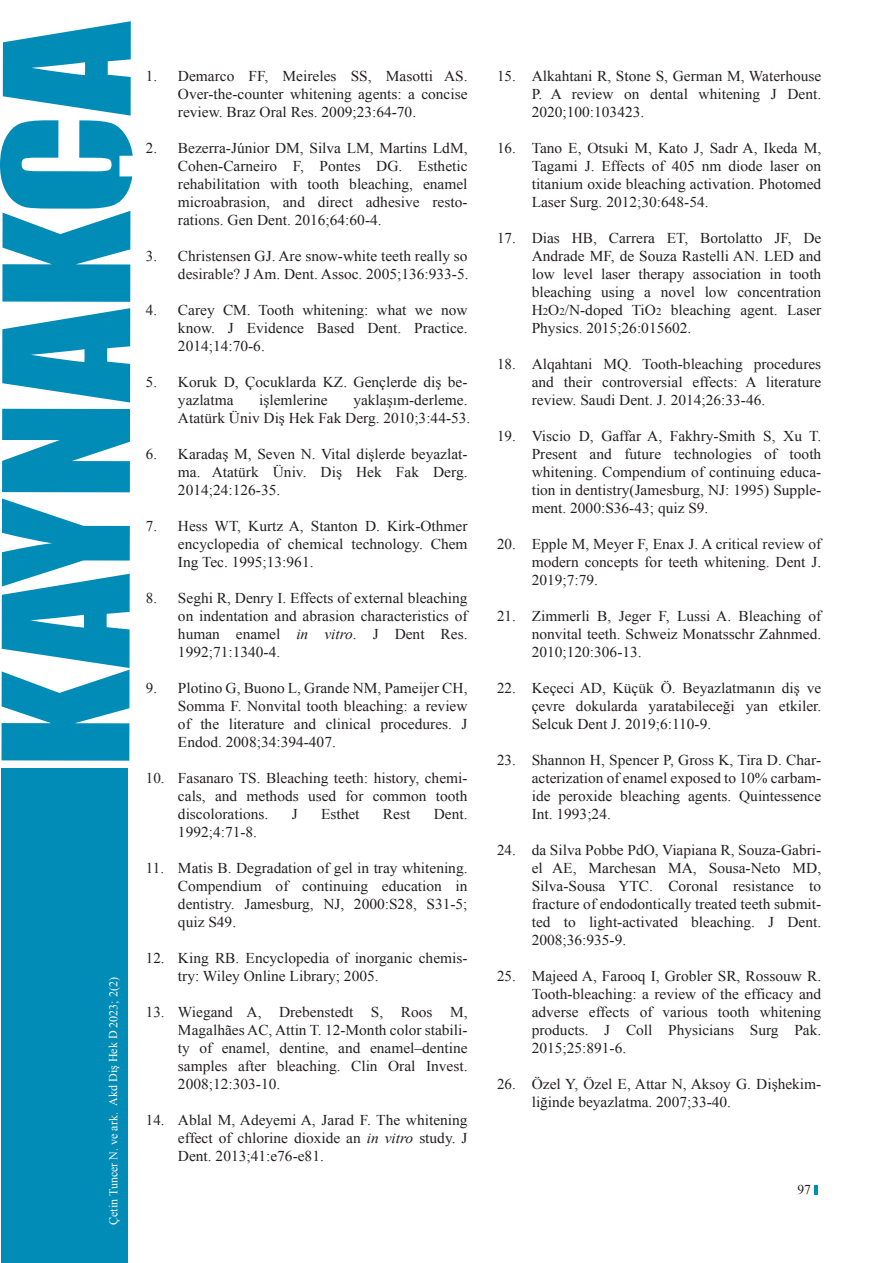
<style>
.page{position:relative;width:893px;height:1263px;background:#fff}
.page>*{position:absolute;margin:0;border:0;box-sizing:border-box;transform-origin:0 0}
.t1{font:15px/18px "Times New Roman";color:#231f20;text-align:justify}
.t2{font:13.5px "Times New Roman";color:#231f20}
.t3{font:12px "Times New Roman";letter-spacing:-.005em;color:#fff}
.s1{font-style:italic}
.s2{font-size:10.5px}
</style>
<div class="page">
<div style="left:1px;top:768px;width:127px;height:494px;background:#008cb7"></div>
<svg style="left:2px;top:498px;width:128px;height:263px"></svg>
<svg style="left:2px;top:409px;width:128px;height:83px;background:#1c98bf"></svg>
<svg style="left:2px;top:308px;width:128px;height:94px"></svg>
<svg style="left:0;top:21px;width:133px;height:281px"></svg>
<svg style="left:814px;top:1185px;width:4px;height:9px"></svg>
<p class="t3" style="left:105px;top:1105px;width:130px;rotate:-90deg">Akd Diş Hek D 2023; 2(2)</p>
<p class="t3" style="left:105px;top:1225px;width:114px;rotate:-90deg">Çetin Tuncer N. ve ark.</p>
<p class="t1" style="left:146px;top:67px;width:13px">1.</p>
<p class="t1" style="left:146px;top:139px;width:13px">2.</p>
<p class="t1" style="left:146px;top:247px;width:13px">3.</p>
<p class="t1" style="left:146px;top:301px;width:13px">4.</p>
<p class="t1" style="left:146px;top:373px;width:13px">5.</p>
<p class="t1" style="left:146px;top:445px;width:13px">6.</p>
<p class="t1" style="left:146px;top:517px;width:13px">7.</p>
<p class="t1" style="left:146px;top:589px;width:13px">8.</p>
<p class="t1" style="left:146px;top:679px;width:13px">9.</p>
<p class="t1" style="left:146px;top:769px;width:20px">10.</p>
<p class="t1" style="left:146px;top:859px;width:20px">11.</p>
<p class="t1" style="left:146px;top:949px;width:20px">12.</p>
<p class="t1" style="left:146px;top:1003px;width:20px">13.</p>
<p class="t1" style="left:146px;top:1111px;width:20px">14.</p>
<p class="t1" style="left:178px;top:67px;width:291px">Demarco FF, Meireles SS, Masotti AS.<br>Over-the-counter whitening agents: a concise review. Braz Oral Res. 2009;23:64-70.</p>
<p class="t1" style="left:178px;top:139px;width:291px">Bezerra-Júnior DM, Silva LM, Martins LdM, Cohen-Carneiro F, Pontes DG. Esthetic rehabilitation with tooth bleaching, enamel microabrasion, and direct adhesive resto&shy;rations. Gen Dent. 2016;64:60-4.</p>
<p class="t1" style="left:178px;top:247px;width:292px">Christensen GJ. Are snow-white teeth really so desirable? J Am. Dent. Assoc. 2005;136:933-5.</p>
<p class="t1" style="left:178px;top:301px;width:291px">Carey CM. Tooth whitening: what we now know. J Evidence Based Dent. Practice.<br>2014;14:70-6.</p>
<p class="t1" style="left:178px;top:373px;width:291px">Koruk D, Çocuklarda KZ. Gençlerde diş be&shy;yazlatma</p>
<p class="t1" style="left:178px;top:391px;width:294px;text-align:right">yaklaşım-derleme.<br>Atatürk Üniv Diş Hek Fak Derg. 2010;3:44-53.</p>
<p class="t1" style="left:178px;top:445px;width:291px">Karadaş M, Seven N. Vital dişlerde beyazlat&shy;ma. Atatürk Üniv. Diş Hek Fak Derg.<br>2014;24:126-35.</p>
<p class="t1" style="left:178px;top:517px;width:291px">Hess WT, Kurtz A, Stanton D. Kirk-Othmer encyclopedia of chemical technology. Chem Ing Tec. 1995;13:961.</p>
<p class="t1" style="left:178px;top:589px;width:291px">Seghi R, Denry I. Effects of external bleaching on indentation and abrasion characteristics of human enamel <span class="s1">in vitro</span>. J Dent Res.<br>1992;71:1340-4.</p>
<p class="t1" style="left:178px;top:679px;width:291px">Plotino G, Buono L, Grande NM, Pameijer CH, Somma F. Nonvital tooth bleaching: a review of the literature and clinical procedures. J Endod. 2008;34:394-407.</p>
<p class="t1" style="left:178px;top:769px;width:291px">Fasanaro TS. Bleaching teeth: history, chemi&shy;cals, and methods used for common tooth discolorations.</p>
<p class="t1" style="left:259px;top:391px;width:70px">işlemlerine</p>
<p class="t1" style="left:292px;top:805px;width:7px">J</p>
<p class="t1" style="left:321px;top:805px;width:40px">Esthet</p>
<p class="t1" style="left:383px;top:805px;width:29px">Rest</p>
<p class="t1" style="left:434px;top:805px;width:35px">Dent.</p>
<p class="t1" style="left:178px;top:823px;width:81px">1992;4:71-8.</p>
<p class="t1" style="left:178px;top:859px;width:291px">Matis B. Degradation of gel in tray whitening.<br>Compendium of continuing education in dentistry. Jamesburg, NJ, 2000:S28, S31-5; quiz S49.</p>
<p class="t1" style="left:178px;top:949px;width:291px">King RB. Encyclopedia of inorganic chemis&shy;try: Wiley Online Library; 2005.</p>
<p class="t1" style="left:178px;top:1003px;width:291px">Wiegand A, Drebenstedt S, Roos M, Magalhães AC, Attin T. 12-Month color stabili&shy;ty of enamel, dentine, and enamel–dentine samples after bleaching. Clin Oral Invest.<br>2008;12:303-10.</p>
<p class="t1" style="left:178px;top:1111px;width:291px">Ablal M, Adeyemi A, Jarad F. The whitening effect of chlorine dioxide an <span class="s1">in vitro</span> study. J Dent. 2013;41:e76-e81.</p>
<p class="t1" style="left:497px;top:67px;width:20px">15.</p>
<p class="t1" style="left:497px;top:139px;width:20px">16.</p>
<p class="t1" style="left:497px;top:229px;width:20px">17.</p>
<p class="t1" style="left:497px;top:355px;width:20px">18.</p>
<p class="t1" style="left:497px;top:427px;width:20px">19.</p>
<p class="t1" style="left:497px;top:535px;width:20px">20.</p>
<p class="t1" style="left:497px;top:607px;width:20px">21.</p>
<p class="t1" style="left:497px;top:679px;width:20px">22.</p>
<p class="t1" style="left:497px;top:751px;width:20px">23.</p>
<p class="t1" style="left:497px;top:841px;width:20px">24.</p>
<p class="t1" style="left:497px;top:967px;width:20px">25.</p>
<p class="t1" style="left:497px;top:1075px;width:20px">26.</p>
<p class="t1" style="left:532px;top:67px;width:291px">Alkahtani R, Stone S, German M, Waterhouse P. A review on dental whitening J Dent.<br>2020;100:103423.</p>
<p class="t1" style="left:532px;top:139px;width:291px">Tano E, Otsuki M, Kato J, Sadr A, Ikeda M, Tagami J. Effects of 405 nm diode laser on titanium oxide bleaching activation. Photomed Laser Surg. 2012;30:648-54.</p>
<p class="t1" style="left:532px;top:229px;width:291px">Dias HB, Carrera ET, Bortolatto JF, De Andrade MF, de Souza Rastelli AN. LED and low level laser therapy association in tooth bleaching using a novel low concentration H<span class="s2">2</span>O<span class="s2">2</span>/N-doped TiO<span class="s2">2</span> bleaching agent. Laser Physics. 2015;26:015602.</p>
<p class="t1" style="left:532px;top:355px;width:291px">Alqahtani MQ. Tooth-bleaching procedures and their controversial effects: A literature review. Saudi Dent. J. 2014;26:33-46.</p>
<p class="t1" style="left:532px;top:427px;width:291px">Viscio D, Gaffar A, Fakhry-Smith S, Xu T.<br>Present and future technologies of tooth whitening. Compendium of continuing educa&shy;tion in dentistry(Jamesburg, NJ: 1995) Supple&shy;ment. 2000:S36-43; quiz S9.</p>
<p class="t1" style="left:532px;top:535px;width:291px">Epple M, Meyer F, Enax J. A critical review of modern concepts for teeth whitening. Dent J.<br>2019;7:79.</p>
<p class="t1" style="left:532px;top:607px;width:291px">Zimmerli B, Jeger F, Lussi A. Bleaching of nonvital teeth. Schweiz Monatsschr Zahnmed.<br>2010;120:306-13.</p>
<p class="t1" style="left:532px;top:679px;width:291px">Keçeci AD, Küçük Ö. Beyazlatmanın diş ve çevre dokularda yaratabileceği yan etkiler.<br>Selcuk Dent J. 2019;6:110-9.</p>
<p class="t1" style="left:532px;top:751px;width:291px">Shannon H, Spencer P, Gross K, Tira D. Char&shy;acterization of enamel exposed to 10% carbam&shy;ide peroxide bleaching agents. Quintessence Int. 1993;24.</p>
<p class="t1" style="left:532px;top:841px;width:291px">da Silva Pobbe PdO, Viapiana R, Souza-Gabri&shy;el AE, Marchesan MA, Sousa-Neto MD, Silva-Sousa YTC. Coronal resistance to fracture of endodontically treated teeth submit&shy;ted to light-activated bleaching. J Dent.<br>2008;36:935-9.</p>
<p class="t1" style="left:532px;top:967px;width:291px">Majeed A, Farooq I, Grobler SR, Rossouw R.<br>Tooth-bleaching: a review of the efficacy and adverse effects of various tooth whitening products. J Coll Physicians Surg Pak.<br>2015;25:891-6.</p>
<p class="t1" style="left:532px;top:1075px;width:291px">Özel Y, Özel E, Attar N, Aksoy G. Dişhekim-</p>
<p class="t1" style="left:532px;top:1093px;width:201px">liğinde beyazlatma. 2007;33-40.</p>
<p class="t2" style="left:797px;top:1181px;width:15px">97</p>
</div>
